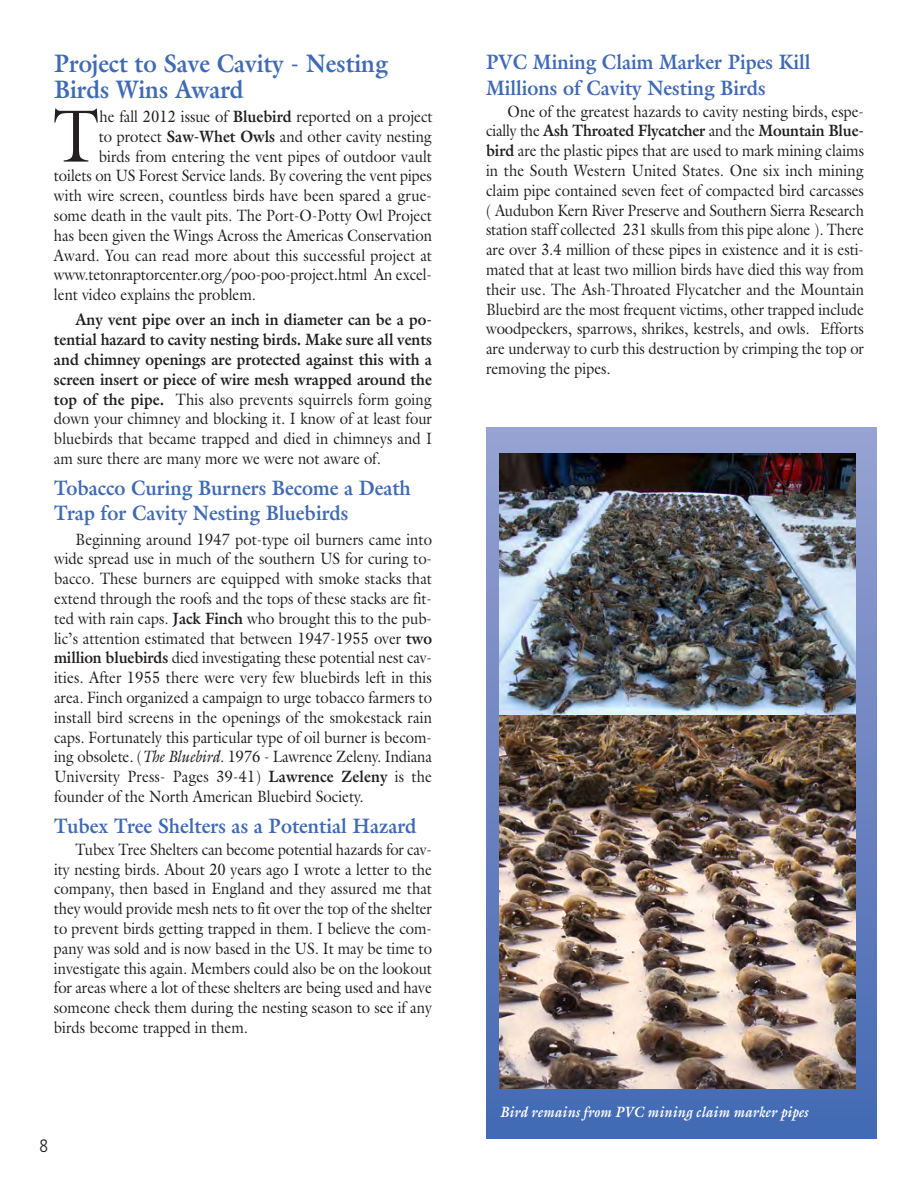
<style>
.page{position:relative;width:918px;height:1188px;background:#fff}
.page>*{position:absolute;margin:0;border:0;box-sizing:border-box;transform-origin:0 0}
.t1{font:74.7px "Galliard";color:#231f20;scale:.9 1}
.t2{font:700 25.5px/25.5px "Galliard";color:#406ab4;scale:.9 1}
.t3{font:700 21px/25.5px "Galliard";color:#406ab4;scale:.9 1}
.t4{font:300 condensed 18px "Frutiger";color:#231f20}
.t5{font:16.5px/19.8px "Galliard";color:#231f20;text-align:justify;scale:.9 1}
.t6{font:700 16.5px/19.8px "Galliard";color:#231f20;text-align:justify;scale:.9 1}
.t7{font:italic 700 15px "Galliard";color:#fff;scale:.9 1}
.s1{font-weight:700}
.s2{font-weight:400}
.s3{font-style:italic}
</style>
<div class="page">
<div style="left:486px;top:428px;width:391px;height:711px;background:linear-gradient(to bottom,#97a2d1,#4368b3)"></div>
<img style="left:499px;top:454px;width:356px;height:280px">
<img style="left:500px;top:715px;width:355px;height:374px">
<h2 class="t2" style="left:54px;top:51px;width:373px">Project to Save Cavity - Nesting<br>Birds Wins Award</h2>
<h1 class="t1" style="left:53px;top:92px;width:52px">T</h1>
<p class="t5" style="left:99px;top:106px;width:372px">he fall 2012 issue of <span class="s1">Bluebird</span> reported on a project</p>
<p class="t5" style="left:99px;top:126px;width:372px">to protect <span class="s1">Saw-Whet Owls</span> and other cavity nesting</p>
<p class="t5" style="left:99px;top:146px;width:372px">birds from entering the vent pipes of outdoor vault</p>
<p class="t5" style="left:54px;top:166px;width:422px">toilets on US Forest Service lands. By covering the vent pipes</p>
<p class="t5" style="left:54px;top:186px;width:422px">with wire screen, countless birds have been spared a grue-</p>
<p class="t5" style="left:54px;top:205px;width:422px">some death in the vault pits. The Port-O-Potty Owl Project</p>
<p class="t5" style="left:54px;top:225px;width:422px">has been given the Wings Across the Americas Conservation</p>
<p class="t5" style="left:54px;top:245px;width:422px">Award. You can read more about this successful project at</p>
<p class="t5" style="left:54px;top:265px;width:422px">www.tetonraptorcenter.org/poo-poo-project.html An excel-</p>
<p class="t5" style="left:54px;top:285px;width:226px">lent video explains the problem.</p>
<p class="t6" style="left:54px;top:310px;width:422px;text-indent:22px">Any vent pipe over an inch in diameter can be a po&shy;tential hazard to cavity nesting birds. Make sure all vents and chimney openings are protected against this with a screen insert or piece of wire mesh wrapped around the top of the pipe. <span class="s2">This also prevents squirrels form going down your chimney and blocking it. I know of at least four bluebirds that became trapped and died in chimneys and I am sure there are many more we were not aware of.</span></p>
<p class="t3" style="left:54px;top:475px;width:398px">Tobacco Curing Burners Become a Death<br>Trap for Cavity Nesting Bluebirds</p>
<p class="t5" style="left:54px;top:529px;width:422px;text-indent:22px">Beginning around 1947 pot-type oil burners came into wide spread use in much of the southern US for curing to&shy;bacco. These burners are equipped with smoke stacks that extend through the roofs and the tops of these stacks are fit&shy;ted with rain caps. <span class="s1">Jack Finch</span> who brought this to the pub&shy;lic’s attention estimated that between 1947-1955 over <span class="s1">two million bluebirds</span> died investigating these potential nest cav&shy;ities. After 1955 there were very few bluebirds left in this area. Finch organized a campaign to urge tobacco farmers to install bird screens in the openings of the smokestack rain caps. Fortunately this particular type of oil burner is becom&shy;ing obsolete. (<span class="s3">The Bluebird</span>. 1976 - Lawrence Zeleny. Indiana University Press- Pages 39-41) <span class="s1">Lawrence Zeleny</span> is the founder of the North American Bluebird Society.</p>
<p class="t3" style="left:54px;top:813px;width:404px">Tubex Tree Shelters as a Potential Hazard</p>
<p class="t5" style="left:54px;top:839px;width:422px;text-indent:22px">Tubex Tree Shelters can become potential hazards for cav&shy;ity nesting birds. About 20 years ago I wrote a letter to the company, then based in England and they assured me that they would provide mesh nets to fit over the top of the shelter to prevent birds getting trapped in them. I believe the com&shy;pany was sold and is now based in the US. It may be time to investigate this again. Members could also be on the lookout for areas where a lot of these shelters are being used and have someone check them during the nesting season to see if any birds become trapped in them.</p>
<p class="t4" style="left:39px;top:1138px;width:10px">8</p>
<p class="t3" style="left:486px;top:49px;width:362px">PVC Mining Claim Marker Pipes Kill<br>Millions of Cavity Nesting Birds</p>
<p class="t5" style="left:486px;top:101px;width:422px;text-indent:22px">One of the greatest hazards to cavity nesting birds, espe&shy;cially the <span class="s1">Ash Throated Flycatcher</span> and the <span class="s1">Mountain Blue&shy;bird</span> are the plastic pipes that are used to mark mining claims in the South Western United States. One six inch mining claim pipe contained seven feet of compacted bird carcasses ( Audubon Kern River Preserve and Southern Sierra Research station staff collected 231 skulls from this pipe alone ). There are over 3.4 million of these pipes in existence and it is esti&shy;mated that at least two million birds have died this way from their use. The Ash-Throated Flycatcher and the Mountain Bluebird are the most frequent victims, other trapped include woodpeckers, sparrows, shrikes, kestrels, and owls. Efforts are underway to curb this destruction by crimping the top or removing the pipes.</p>
<p class="t7" style="left:500px;top:1103px;width:344px">Bird remains from PVC mining claim marker pipes</p>
</div>
